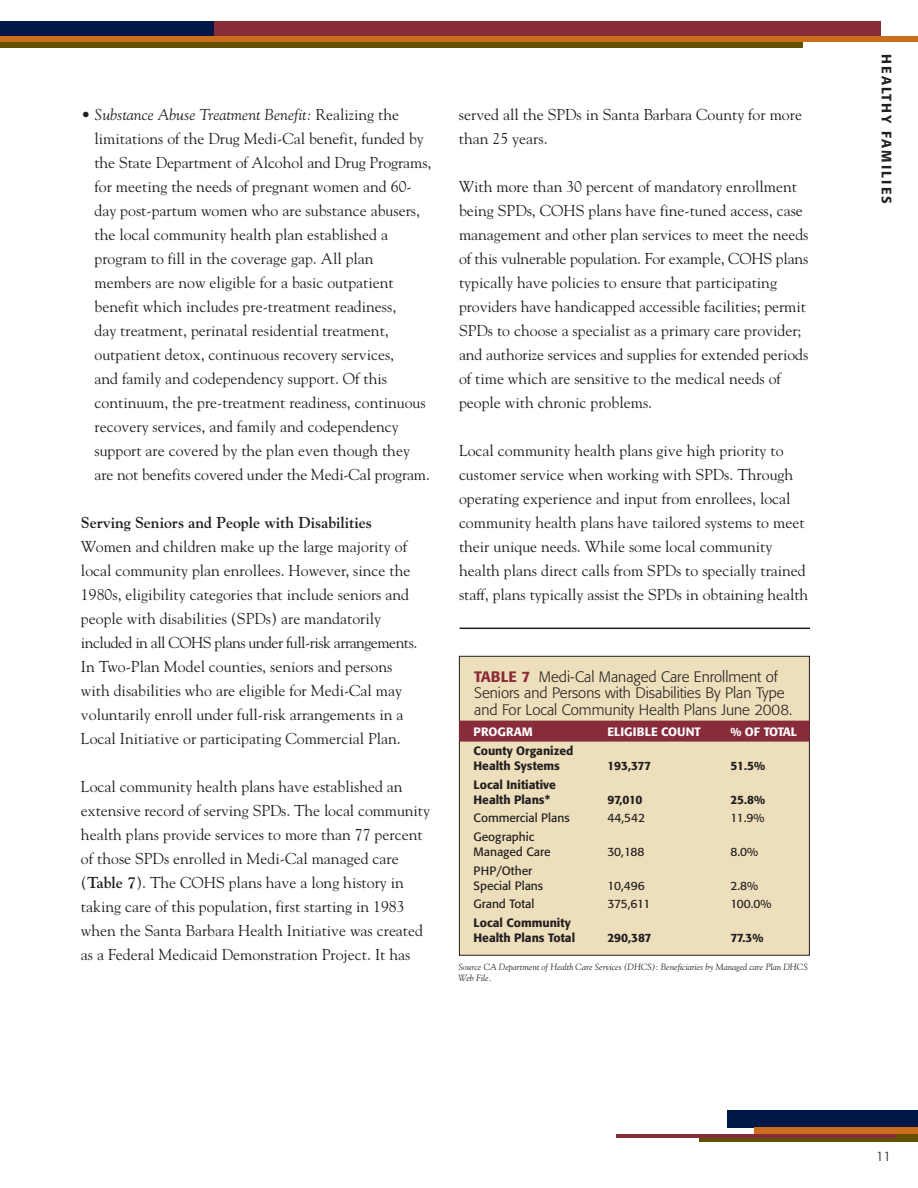
<style>
.page{position:relative;width:918px;height:1188px;background:#fff}
.page>*{position:absolute;margin:0;border:0;box-sizing:border-box;transform-origin:0 0}
.t1{font:15.75px/24px "Goudy";color:#231f20}
.t2{font:700 15.75px "Goudy";color:#231f20}
.t3{font:300 15px/16.5px "Formata";color:#231f20}
.t4{font:500 13.5px "Formata";letter-spacing:.145em;color:#231f20}
.t5{font:300 13.5px "Formata";color:#231f20}
.t6{font:500 12px/15.1px "Formata";color:#231f20}
.t7{font:12px/15.1px "Formata";color:#231f20}
.t8{font:500 12px "Formata";color:#fff}
.t9{font:italic 9px/10.8px "Goudy";color:#231f20}
.s1{font-style:italic}
.s2{font-weight:700}
.s3{font-weight:500;color:#892c3a}
</style>
<div class="page">
<div style="left:0;top:22px;width:221px;height:14px;background:#001748"></div>
<div style="left:0;top:36px;width:918px;height:6px;background:#cc6d1b"></div>
<div style="left:0;top:42px;width:803px;height:6px;background:#615201"></div>
<div style="left:214px;top:22px;width:667px;height:14px;background:#892c3a"></div>
<div style="left:727px;top:1110px;width:191px;height:18px;background:#001748"></div>
<div style="left:754px;top:1128px;width:164px;height:7px;background:#cc6d1b"></div>
<div style="left:699px;top:1134px;width:219px;height:8px;background:#615201"></div>
<hr style="left:616px;top:1134px;width:279px;height:4px;background:#892c3a">
<div style="left:459px;top:656px;width:350px;height:299px;background:#eddfbb"></div>
<div style="left:459px;top:656px;width:351px;height:299px;border:1px solid #231f20"></div>
<div style="left:459px;top:721px;width:351px;height:21px;background:#892c3a"></div>
<hr style="left:460px;top:628px;width:350px;height:1px;background:#231f20">
<p class="t1" style="left:94px;top:102px;width:338px;text-indent:-13px">• <span class="s1">Substance Abuse Treatment Benefit:</span> Realizing the limitations of the Drug Medi-Cal benefit, funded by the State Department of Alcohol and Drug Programs, for meeting the needs of pregnant women and 60- day post-partum women who are substance abusers, the local community health plan established a program to fill in the coverage gap. All plan members are now eligible for a basic outpatient benefit which includes pre-treatment readiness,<br>day treatment, perinatal residential treatment, outpatient detox, continuous recovery services,<br>and family and codependency support. Of this continuum, the pre-treatment readiness, continuous recovery services, and family and codependency support are covered by the plan even though they are not benefits covered under the Medi-Cal program.</p>
<p class="t2" style="left:81px;top:513px;width:293px">Serving Seniors and People with Disabilities</p>
<p class="t1" style="left:81px;top:534px;width:338px">Women and children make up the large majority of local community plan enrollees. However, since the 1980s, eligibility categories that include seniors and people with disabilities (SPDs) are mandatorily included in all COHS plans under full-risk arrangements.<br>In Two-Plan Model counties, seniors and persons with disabilities who are eligible for Medi-Cal may voluntarily enroll under full-risk arrangements in a Local Initiative or participating Commercial Plan.</p>
<p class="t1" style="left:81px;top:774px;width:351px">Local community health plans have established an extensive record of serving SPDs. The local community health plans provide services to more than 77 percent of those SPDs enrolled in Medi-Cal managed care (<span class="s2">Table 7</span>). The COHS plans have a long history in taking care of this population, first starting in 1983 when the Santa Barbara Health Initiative was created as a Federal Medicaid Demonstration Project. It has</p>
<p class="t1" style="left:459px;top:102px;width:345px">served all the SPDs in Santa Barbara County for more than 25 years.</p>
<p class="t1" style="left:459px;top:174px;width:351px">With more than 30 percent of mandatory enrollment being SPDs, COHS plans have fine-tuned access, case management and other plan services to meet the needs of this vulnerable population. For example, COHS plans typically have policies to ensure that participating providers have handicapped accessible facilities; permit SPDs to choose a specialist as a primary care provider; and authorize services and supplies for extended periods of time which are sensitive to the medical needs of people with chronic problems.</p>
<p class="t1" style="left:459px;top:438px;width:351px">Local community health plans give high priority to customer service when working with SPDs. Through operating experience and input from enrollees, local community health plans have tailored systems to meet their unique needs. While some local community health plans direct calls from SPDs to specially trained staff, plans typically assist the SPDs in obtaining health</p>
<p class="t3" style="left:474px;top:670px;width:319px"><span class="s3">TABLE 7</span> Medi-Cal Managed Care Enrollment of<br>Seniors and Persons with Disabilities By Plan Type and For Local Community Health Plans June 2008.</p>
<p class="t8" style="left:474px;top:726px;width:61px">PROGRAM</p>
<p class="t8" style="left:608px;top:726px;width:95px">ELIGIBLE COUNT</p>
<p class="t8" style="left:730px;top:726px;width:68px">% OF TOTAL</p>
<p class="t6" style="left:474px;top:744px;width:101px">County Organized<br>Health Systems</p>
<p class="t6" style="left:608px;top:759px;width:45px">193,377</p>
<p class="t6" style="left:730px;top:759px;width:36px">51.5%</p>
<p class="t6" style="left:474px;top:778px;width:84px">Local Initiative<br>Health Plans*</p>
<p class="t6" style="left:608px;top:793px;width:36px">97,010</p>
<p class="t6" style="left:730px;top:793px;width:36px">25.8%</p>
<p class="t7" style="left:474px;top:812px;width:98px">Commercial Plans</p>
<p class="t7" style="left:608px;top:812px;width:39px">44,542</p>
<p class="t7" style="left:730px;top:812px;width:36px">11.9%</p>
<p class="t7" style="left:474px;top:830px;width:79px">Geographic<br>Managed Care</p>
<p class="t7" style="left:608px;top:845px;width:38px">30,188</p>
<p class="t7" style="left:730px;top:845px;width:29px">8.0%</p>
<p class="t7" style="left:474px;top:864px;width:71px">PHP/Other<br>Special Plans</p>
<p class="t7" style="left:608px;top:879px;width:39px">10,496</p>
<p class="t7" style="left:730px;top:879px;width:29px">2.8%</p>
<p class="t7" style="left:474px;top:898px;width:62px">Grand Total</p>
<p class="t7" style="left:608px;top:898px;width:44px">375,611</p>
<p class="t7" style="left:730px;top:898px;width:43px">100.0%</p>
<p class="t6" style="left:474px;top:916px;width:103px">Local Community<br>Health Plans Total</p>
<p class="t6" style="left:608px;top:931px;width:45px">290,387</p>
<p class="t6" style="left:730px;top:931px;width:34px">77.3%</p>
<p class="t9" style="left:458px;top:962px;width:351px">Source CA Department of Health Care Services (DHCS): Beneficiaries by Managed care Plan DHCS<br>Web File.</p>
<p class="t4" style="left:892px;top:54px;width:151px;rotate:90deg">HEALTHY FAMILIES</p>
<p class="t5" style="left:876px;top:1150px;width:17px">11</p>
</div>
